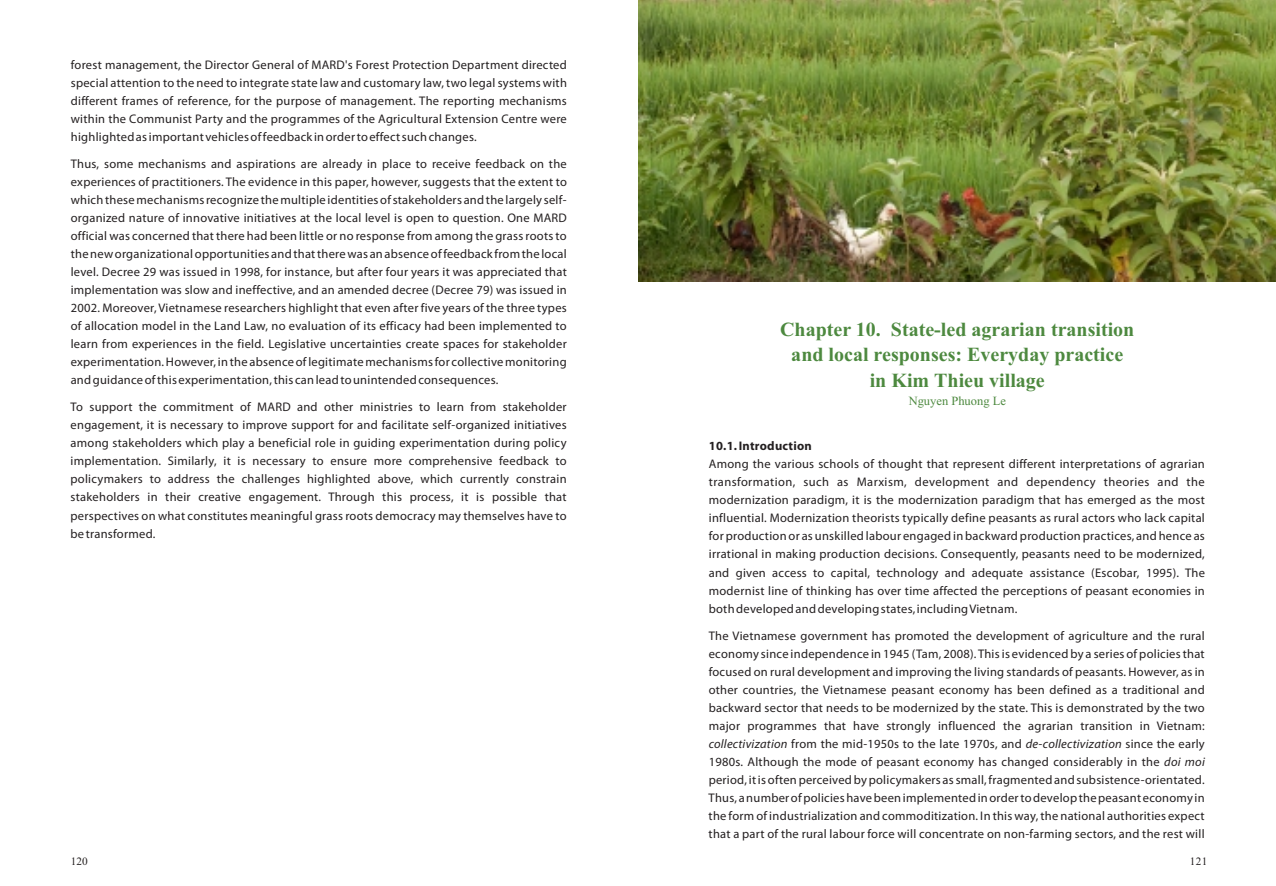
<style>
.page{position:relative;width:1276px;height:886px;background:#fff}
.page>*{position:absolute;margin:0;border:0;box-sizing:border-box;transform-origin:0 0}
.t1{font:700 20px/25.5px "Times New Roman";color:#4d893f;text-align:center}
.t2{font:12.5px/18px "Myriad Pro";letter-spacing:.02em;color:#231f20;text-align:justify}
.t3{font:700 12.5px "Myriad Pro";letter-spacing:.02em;color:#231f20}
.t4{font:12.5px "Times New Roman";color:#4d893f}
.t5{font:11.25px "Times New Roman";letter-spacing:.01em;color:#231f20}
.s1{font-style:italic}
</style>
<div class="page">
<img style="left:638px;top:0;width:638px;height:281px">
<p class="t2" style="left:71px;top:57px;width:497px">forest management, the Director General of MARD's Forest Protection Department directed special attention to the need to integrate state law and customary law, two legal systems with different frames of reference, for the purpose of management. The reporting mechanisms within the Communist Party and the programmes of the Agricultural Extension Centre were highlighted as important vehicles of feedback in order to effect such changes.</p>
<p class="t2" style="left:71px;top:156px;width:498px">Thus, some mechanisms and aspirations are already in place to receive feedback on the experiences of practitioners. The evidence in this paper, however, suggests that the extent to which these mechanisms recognize the multiple identities of stakeholders and the largely self&shy;organized nature of innovative initiatives at the local level is open to question. One MARD official was concerned that there had been little or no response from among the grass roots to the new organizational opportunities and that there was an absence of feedback from the local level. Decree 29 was issued in 1998, for instance, but after four years it was appreciated that implementation was slow and ineffective, and an amended decree (Decree 79) was issued in 2002. Moreover, Vietnamese researchers highlight that even after five years of the three types of allocation model in the Land Law, no evaluation of its efficacy had been implemented to learn from experiences in the field. Legislative uncertainties create spaces for stakeholder experimentation. However, in the absence of legitimate mechanisms for collective monitoring and guidance of this experimentation, this can lead to unintended consequences.</p>
<p class="t2" style="left:71px;top:399px;width:498px">To support the commitment of MARD and other ministries to learn from stakeholder engagement, it is necessary to improve support for and facilitate self-organized initiatives among stakeholders which play a beneficial role in guiding experimentation during policy implementation. Similarly, it is necessary to ensure more comprehensive feedback to policymakers to address the challenges highlighted above, which currently constrain stakeholders in their creative engagement. Through this process, it is possible that perspectives on what constitutes meaningful grass roots democracy may themselves have to be transformed.</p>
<h1 class="t1" style="left:780px;top:318px;width:356px">Chapter 10. State-led agrarian transition and local responses: Everyday practice<br>in Kim Thieu village</h1>
<p class="t4" style="left:908px;top:396px;width:99px">Nguyen Phuong Le</p>
<p class="t3" style="left:709px;top:441px;width:105px">10.1. Introduction</p>
<p class="t2" style="left:709px;top:456px;width:498px">Among the various schools of thought that represent different interpretations of agrarian transformation, such as Marxism, development and dependency theories and the modernization paradigm, it is the modernization paradigm that has emerged as the most influential. Modernization theorists typically define peasants as rural actors who lack capital for production or as unskilled labour engaged in backward production practices, and hence as irrational in making production decisions. Consequently, peasants need to be modernized, and given access to capital, technology and adequate assistance (Escobar, 1995). The modernist line of thinking has over time affected the perceptions of peasant economies in both developed and developing states, including Vietnam.</p>
<p class="t2" style="left:708px;top:627px;width:498px">The Vietnamese government has promoted the development of agriculture and the rural economy since independence in 1945 (Tam, 2008). This is evidenced by a series of policies that focused on rural development and improving the living standards of peasants. However, as in other countries, the Vietnamese peasant economy has been defined as a traditional and backward sector that needs to be modernized by the state. This is demonstrated by the two major programmes that have strongly influenced the agrarian transition in Vietnam: <span class="s1">collectivization</span> from the mid-1950s to the late 1970s, and <span class="s1">de-collectivization</span> since the early 1980s. Although the mode of peasant economy has changed considerably in the <span class="s1">doi moi </span>period, it is often perceived by policymakers as small, fragmented and subsistence-orientated.<br>Thus, a number of policies have been implemented in order to develop the peasant economy in the form of industrialization and commoditization. In this way, the national authorities expect that a part of the rural labour force will concentrate on non-farming sectors, and the rest will</p>
<p class="t5" style="left:71px;top:857px;width:18px">120</p>
<p class="t5" style="left:1190px;top:857px;width:19px">121</p>
</div>
